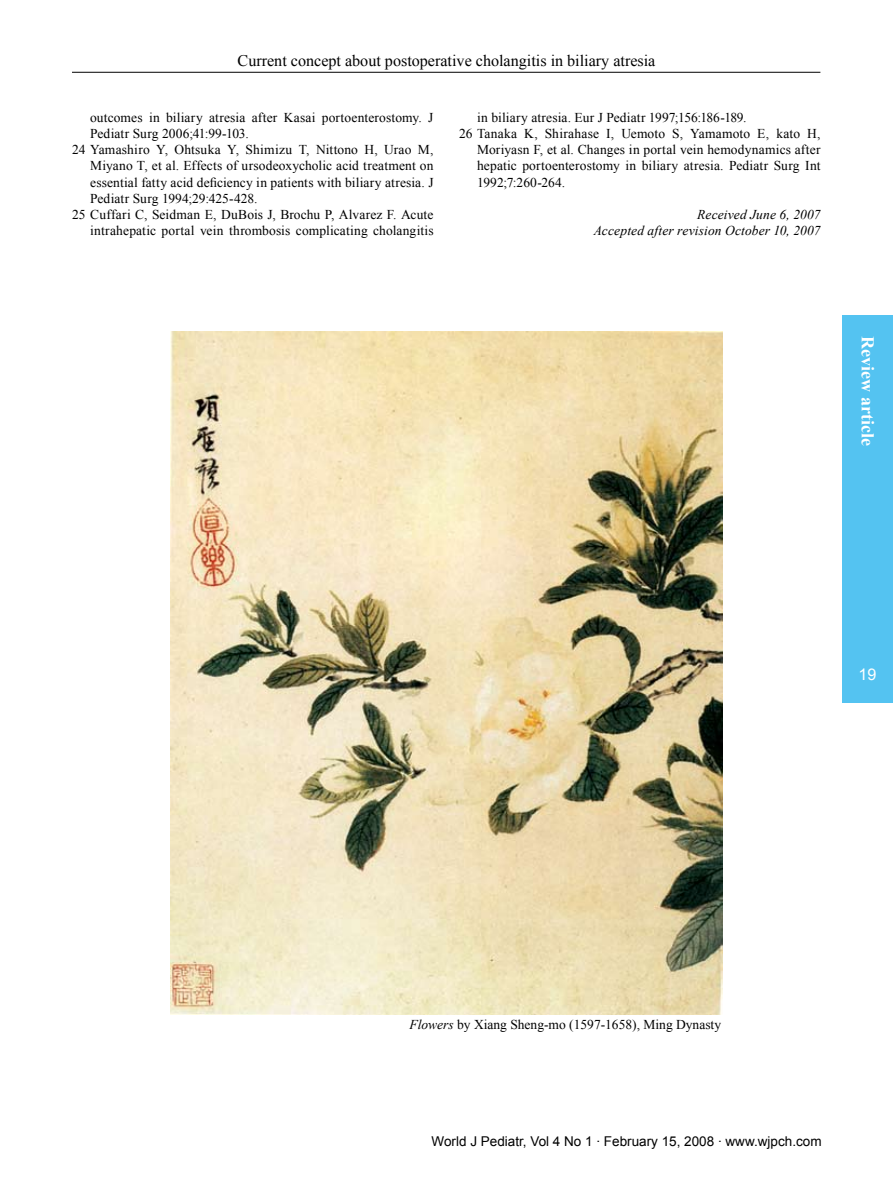
<style>
.page{position:relative;width:893px;height:1191px;background:#fff}
.page>*{position:absolute;margin:0;border:0;box-sizing:border-box;transform-origin:0 0}
.t1{font:700 18px "Times New Roman";color:#fff}
.t2{font:16.2px "Times New Roman";color:#000}
.t3{font:16.2px "Arial";color:#fff}
.t4{font:13.5px "Times New Roman";letter-spacing:.01em;color:#000}
.t5{font:italic 13.5px/16.2px "Times New Roman";letter-spacing:.01em;color:#000;text-align:right}
.t6{font:13.5px "Arial";color:#000}
.s1{font-style:italic}
</style>
<div class="page">
<hr style="left:72px;top:72px;width:748px;height:1px;background:#000">
<div style="left:842px;top:315px;width:51px;height:387px;background:#54c3f1"></div>
<img style="left:170px;top:331px;width:553px;height:683px">
<p class="t2" style="left:238px;top:49px;width:419px">Current concept about postoperative cholangitis in biliary atresia</p>
<p class="t4" style="left:90px;top:108px;width:345px">outcomes in biliary atresia after Kasai portoenterostomy. J</p>
<p class="t4" style="left:90px;top:124px;width:160px">Pediatr Surg 2006;41:99-103.</p>
<p class="t4" style="left:72px;top:141px;width:363px">24 Yamashiro Y, Ohtsuka Y, Shimizu T, Nittono H, Urao M,</p>
<p class="t4" style="left:90px;top:157px;width:345px">Miyano T, et al. Effects of ursodeoxycholic acid treatment on</p>
<p class="t4" style="left:90px;top:173px;width:345px">essential fatty acid deficiency in patients with biliary atresia. J</p>
<p class="t4" style="left:90px;top:189px;width:169px">Pediatr Surg 1994;29:425-428.</p>
<p class="t4" style="left:72px;top:205px;width:363px">25 Cuffari C, Seidman E, DuBois J, Brochu P, Alvarez F. Acute</p>
<p class="t4" style="left:90px;top:222px;width:345px">intrahepatic portal vein thrombosis complicating cholangitis</p>
<p class="t4" style="left:477px;top:108px;width:271px">in biliary atresia. Eur J Pediatr 1997;156:186-189.</p>
<p class="t4" style="left:459px;top:124px;width:363px">26 Tanaka K, Shirahase I, Uemoto S, Yamamoto E, kato H,</p>
<p class="t4" style="left:477px;top:141px;width:345px">Moriyasn F, et al. Changes in portal vein hemodynamics after</p>
<p class="t4" style="left:477px;top:157px;width:345px">hepatic portoenterostomy in biliary atresia. Pediatr Surg Int</p>
<p class="t4" style="left:477px;top:173px;width:90px">1992;7:260-264.</p>
<p class="t5" style="left:594px;top:206px;width:228px">Received June 6, 2007<br>Accepted after revision October 10, 2007</p>
<h1 class="t1" style="left:880px;top:336px;width:111px;rotate:90deg">Review article</h1>
<p class="t3" style="left:858px;top:664px;width:19px">19</p>
<p class="t4" style="left:409px;top:1015px;width:313px"><span class="s1">Flowers</span> by Xiang Sheng-mo (1597-1658), Ming Dynasty</p>
<p class="t6" style="left:432px;top:1132px;width:391px">World J Pediatr, Vol 4 No 1 . February 15, 2008 . www.wjpch.com</p>
</div>
